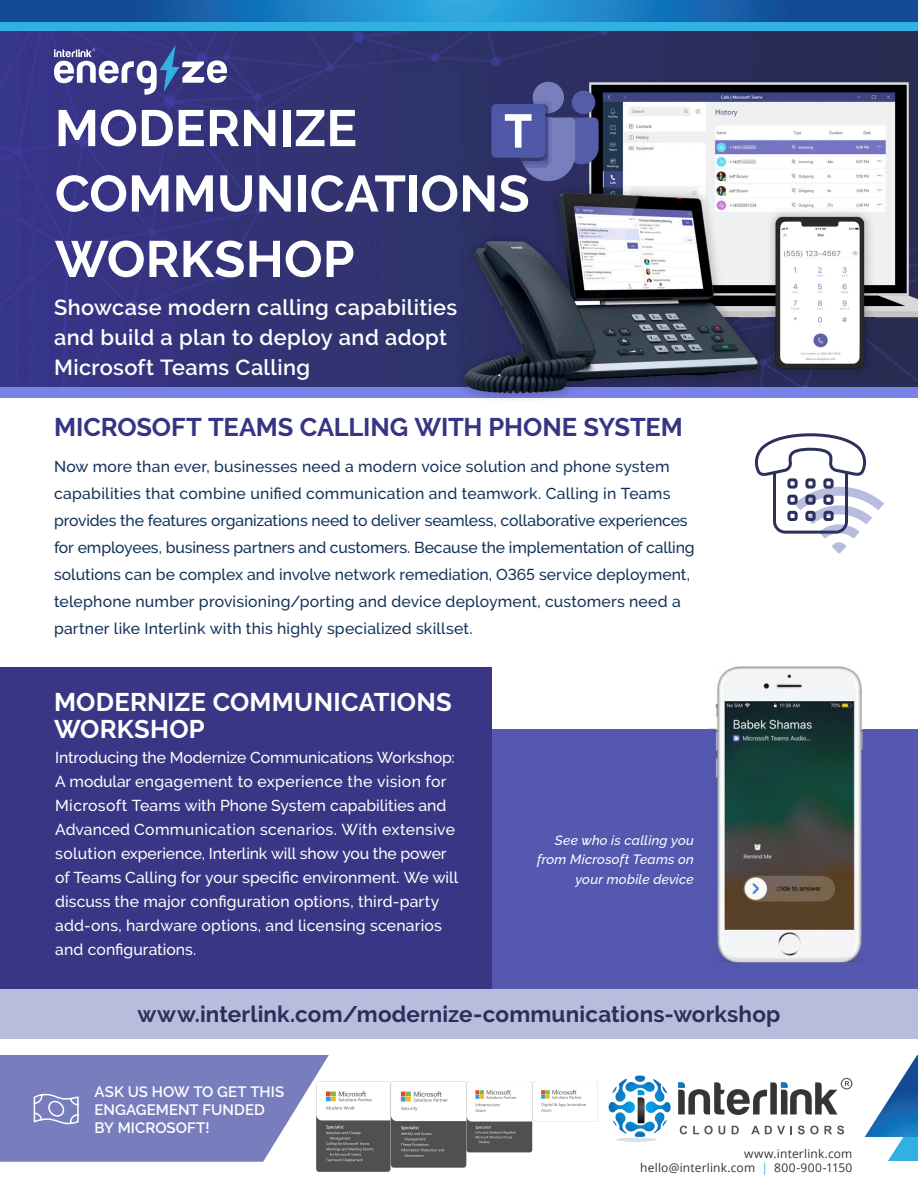
<style>
.page{position:relative;width:918px;height:1188px;background:#fff}
.page>*{position:absolute;margin:0;border:0;box-sizing:border-box;transform-origin:0 0}
.t1{font:700 51px/65.4px "Raleway";letter-spacing:.005em;color:#fff}
.t2{font:700 25.5px "Raleway";letter-spacing:-.005em;color:#363585}
.t3{font:700 25.5px/27px "Raleway";letter-spacing:.01em;color:#fff}
.t4{font:700 22.5px "Raleway";letter-spacing:.005em;color:#2a2f5c}
.t5{font:600 21.75px/30px "Raleway";letter-spacing:.015em;color:#fff}
.t6{font:500 15.75px/27px "Raleway";letter-spacing:.005em;color:#113258}
.t7{font:500 15.75px/24px "Raleway";letter-spacing:.005em;color:#fff}
.t8{font:600 15px/18px "Raleway";letter-spacing:.005em;color:#fff}
.t9{font:italic 500 13.5px/19.5px "Raleway";letter-spacing:.02em;color:#fff;text-align:right}
.t10{font:12px "Open Sans";letter-spacing:.015em;color:#333434}
.s1{color:#30b1e2}
</style>
<div class="page">
<div style="left:491px;top:729px;width:427px;height:266px;background:#5458af"></div>
<img style="left:0;top:31px;width:918px;height:357px">
<div style="left:0;top:667px;width:491px;height:335px;background:#393685"></div>
<div style="left:0;top:0;width:918px;height:31px;background:#30b1e2"></div>
<svg style="left:0;top:0;width:918px;height:22px;background:#1a6eb3"></svg>
<svg style="left:54px;top:45px;width:173px;height:50px"></svg>
<svg style="left:865px;top:1055px;width:53px;height:106px"></svg>
<svg style="left:0;top:1055px;width:329px;height:107px;background:#8389c2"></svg>
<svg style="left:680px;top:1126px;width:7px;height:8px"></svg>
<svg style="left:693px;top:1126px;width:20px;height:8px"></svg>
<svg style="left:719px;top:1126px;width:6px;height:8px"></svg>
<svg style="left:732px;top:1126px;width:7px;height:8px"></svg>
<svg style="left:751px;top:1126px;width:41px;height:8px"></svg>
<svg style="left:798px;top:1126px;width:46px;height:8px"></svg>
<hr style="left:616px;top:1138px;width:41px;height:4px;background:#f0f0f0;border-radius:50%">
<svg style="left:617px;top:1138px;width:39px;height:4px"></svg>
<hr style="left:617px;top:1138px;width:38px;height:3px;background:#000;border-radius:50%">
<svg style="left:678px;top:1078px;width:174px;height:37px"></svg>
<svg style="left:609px;top:1076px;width:62px;height:61px"></svg>
<div style="left:0;top:388px;width:918px;height:10px;background:#7982e7"></div>
<svg style="left:754px;top:433px;width:130px;height:121px"></svg>
<img style="left:446px;top:70px;width:472px;height:329px">
<div style="left:533px;top:82px;width:31px;height:31px;background:#787fbd;border-radius:50%"></div>
<div style="left:572px;top:91px;width:23px;height:23px;background:#545da9;border-radius:50%"></div>
<div style="left:491px;top:104px;width:54px;height:54px;background:#4e58a6;border-radius:4px"></div>
<svg style="left:505px;top:101px;width:94px;height:80px"></svg>
<img style="left:708px;top:666px;width:155px;height:297px">
<div style="left:0;top:989px;width:918px;height:50px;background:#b8bdde"></div>
<img style="left:317px;top:1082px;width:280px;height:89px">
<p class="t1" style="left:55px;top:96px;width:476px">MODERNIZE<br>COMMUNICATIONS<br>WORKSHOP</p>
<p class="t5" style="left:54px;top:292px;width:405px">Showcase modern calling capabilities and build a plan to deploy and adopt<br>Microsoft Teams Calling</p>
<p class="t2" style="left:54px;top:412px;width:631px">MICROSOFT TEAMS CALLING WITH PHONE SYSTEM</p>
<p class="t6" style="left:54px;top:453px;width:642px">Now more than ever, businesses need a modern voice solution and phone system capabilities that combine unified communication and teamwork. Calling in Teams provides the features organizations need to deliver seamless, collaborative experiences for employees, business partners and customers. Because the implementation of calling solutions can be complex and involve network remediation, O365 service deployment, telephone number provisioning/porting and device deployment, customers need a partner like Interlink with this highly specialized skillset.</p>
<p class="t3" style="left:54px;top:689px;width:399px">MODERNIZE COMMUNICATIONS<br>WORKSHOP</p>
<p class="t7" style="left:55px;top:745px;width:405px">Introducing the Modernize Communications Workshop:<br>A modular engagement to experience the vision for Microsoft Teams with Phone System capabilities and Advanced Communication scenarios. With extensive solution experience, Interlink will show you the power of Teams Calling for your specific environment. We will discuss the major configuration options, third-party add-ons, hardware options, and licensing scenarios and configurations.</p>
<p class="t9" style="left:537px;top:829px;width:158px">See who is calling you from Microsoft Teams on your mobile device</p>
<p class="t4" style="left:138px;top:1001px;width:644px">www.interlink.com/modernize-communications-workshop</p>
<p class="t8" style="left:94px;top:1083px;width:191px">ASK US HOW TO GET THIS<br>ENGAGEMENT FUNDED<br>BY MICROSOFT!</p>
<p class="t10" style="left:744px;top:1145px;width:110px">www.interlink.com</p>
<p class="t10" style="left:640px;top:1160px;width:214px">hello@interlink.com <span class="s1">|</span> 800-900-1150</p>
</div>
